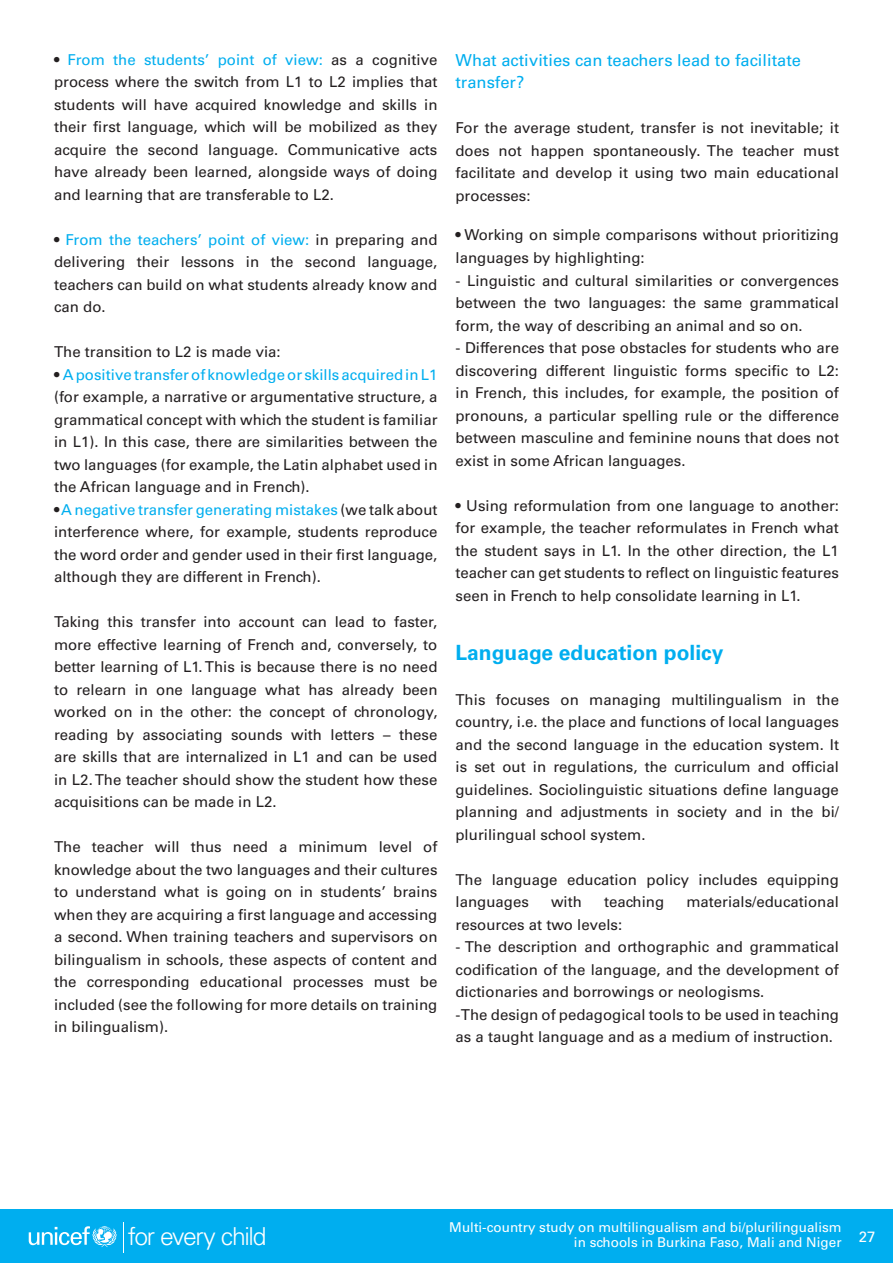
<style>
.page{position:relative;width:893px;height:1263px;background:#fff}
.page>*{position:absolute;margin:0;border:0;box-sizing:border-box;transform-origin:0 0}
.t1{font:300 24.75px "Univers LT Std";letter-spacing:-.055em;color:#fff}
._1_1{font:700 21px "Univers LT Std";color:#00aeef}
._1_1_1_1{font:16.5px/22.5px "Univers LT Std";color:#00aeef}
.t2{font:15px/22.5px "Univers LT Std";color:#231f20;text-align:justify}
.t3{font:15px "Univers LT Std";color:#fff}
.t4{font:13.5px "Univers LT Std";color:#fff}
.s1{color:#00aeef}
</style>
<div class="page">
<div style="left:0;top:1209px;width:893px;height:54px;background:#00aeef"></div>
<svg style="left:29px;top:1226px;width:88px;height:21px"></svg>
<hr style="left:123px;top:1222px;width:1px;height:30px;background:#fff">
<p class="t2" style="left:54px;top:48px;width:385px">• <span class="s1">From the students’ point of view:</span> as a cognitive process where the switch from L1 to L2 implies that students will have acquired knowledge and skills in their first language, which will be mobilized as they acquire the second language. Communicative acts have already been learned, alongside ways of doing and learning that are transferable to L2.</p>
<p class="t2" style="left:54px;top:228px;width:385px">• <span class="s1">From the teachers’ point of view:</span> in preparing and delivering their lessons in the second language, teachers can build on what students already know and can do.</p>
<p class="t2" style="left:54px;top:341px;width:228px">The transition to L2 is made via:</p>
<p class="t2" style="left:54px;top:363px;width:385px">• <span class="s1">A positive transfer of knowledge or skills acquired in L1 </span>(for example, a narrative or argumentative structure, a grammatical concept with which the student is familiar in L1). In this case, there are similarities between the two languages (for example, the Latin alphabet used in the African language and in French).</p>
<p class="t2" style="left:54px;top:498px;width:385px">• <span class="s1">A negative transfer generating mistakes</span> (we talk about interference where, for example, students reproduce the word order and gender used in their first language, although they are different in French).</p>
<p class="t2" style="left:54px;top:611px;width:385px">Taking this transfer into account can lead to faster, more effective learning of French and, conversely, to better learning of L1. This is because there is no need to relearn in one language what has already been worked on in the other: the concept of chronology, reading by associating sounds with letters – these are skills that are internalized in L1 and can be used in L2. The teacher should show the student how these acquisitions can be made in L2.</p>
<p class="t2" style="left:54px;top:836px;width:385px">The teacher will thus need a minimum level of knowledge about the two languages and their cultures to understand what is going on in students’ brains when they are acquiring a first language and accessing a second. When training teachers and supervisors on bilingualism in schools, these aspects of content and the corresponding educational processes must be included (see the following for more details on training in bilingualism).</p>
<p class="_1_1_1_1" style="left:455px;top:49px;width:347px">What activities can teachers lead to facilitate transfer?</p>
<p class="t2" style="left:455px;top:117px;width:385px">For the average student, transfer is not inevitable; it does not happen spontaneously. The teacher must facilitate and develop it using two main educational processes:</p>
<p class="t2" style="left:455px;top:224px;width:385px">• Working on simple comparisons without prioritizing languages by highlighting:</p>
<p class="t2" style="left:455px;top:269px;width:385px">- Linguistic and cultural similarities or convergences between the two languages: the same grammatical form, the way of describing an animal and so on.</p>
<p class="t2" style="left:455px;top:336px;width:385px">- Differences that pose obstacles for students who are discovering different linguistic forms specific to L2: in French, this includes, for example, the position of pronouns, a particular spelling rule or the difference between masculine and feminine nouns that does not exist in some African languages.</p>
<p class="t2" style="left:455px;top:494px;width:385px">• Using reformulation from one language to another: for example, the teacher reformulates in French what the student says in L1. In the other direction, the L1 teacher can get students to reflect on linguistic features seen in French to help consolidate learning in L1.</p>
<p class="_1_1" style="left:455px;top:640px;width:269px">Language education policy</p>
<p class="t2" style="left:455px;top:688px;width:385px">This focuses on managing multilingualism in the country, i.e. the place and functions of local languages and the second language in the education system. It is set out in regulations, the curriculum and official guidelines. Sociolinguistic situations define language planning and adjustments in society and in the bi/ plurilingual school system.</p>
<p class="t2" style="left:455px;top:868px;width:385px">The language education policy includes equipping languages</p>
<p class="t2" style="left:551px;top:891px;width:32px">with</p>
<p class="t2" style="left:604px;top:891px;width:62px">teaching</p>
<p class="t2" style="left:686px;top:891px;width:154px">materials/educational</p>
<p class="t2" style="left:455px;top:913px;width:168px">resources at two levels:</p>
<p class="t2" style="left:455px;top:936px;width:385px">- The description and orthographic and grammatical codification of the language, and the development of dictionaries and borrowings or neologisms.</p>
<p class="t2" style="left:455px;top:1003px;width:385px">- The design of pedagogical tools to be used in teaching as a taught language and as a medium of instruction.</p>
<p class="t4" style="left:449px;top:1219px;width:394px">Multi-country study on multilingualism and bi/plurilingualism</p>
<h1 class="t1" style="left:128px;top:1221px;width:140px">for every child</h1>
<p class="t4" style="left:574px;top:1234px;width:269px">in schools in Burkina Faso, Mali and Niger</p>
<p class="t3" style="left:859px;top:1227px;width:18px">27</p>
</div>
